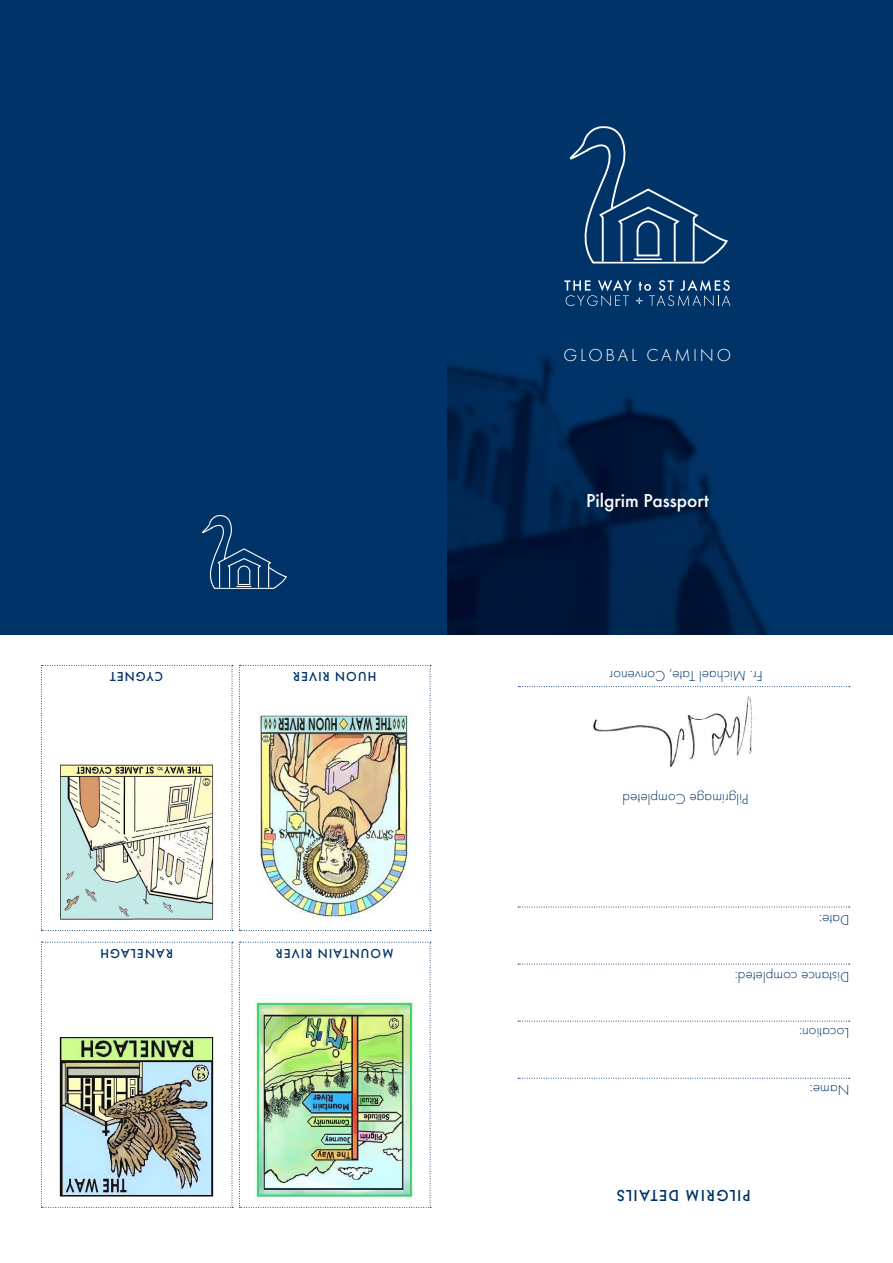
<style>
.page{position:relative;width:893px;height:1263px;background:#fff}
.page>*{position:absolute;margin:0;border:0;box-sizing:border-box;transform-origin:0 0}
.t1{font:19.5px "Futura Medium A";color:#fff}
.t2{font:300 18px "Futura PT";letter-spacing:.15em;color:#fff}
.t3{font:16.5px "Futura Medium A";letter-spacing:.075em;color:#003367}
.t4{font:15px "Futura Light A";color:#003367}
.t5{font:13.5px "Futura Medium A";letter-spacing:.075em;color:#003367}
</style>
<div class="page">
<div style="left:427px;top:0;width:466px;height:634px;background:#003367"></div>
<img style="left:447px;top:305px;width:322px;height:329px">
<svg style="left:569px;top:126px;width:159px;height:138px"></svg>
<svg style="left:564px;top:280px;width:166px;height:26px"></svg>
<div style="left:0;top:0;width:446px;height:634px;background:#003367"></div>
<svg style="left:202px;top:515px;width:85px;height:74px"></svg>
<svg style="left:239px;top:942px;width:192px;height:266px"></svg>
<img style="left:255px;top:998px;width:160px;height:202px">
<svg style="left:41px;top:942px;width:192px;height:266px"></svg>
<img style="left:57px;top:1033px;width:160px;height:167px">
<svg style="left:239px;top:665px;width:192px;height:266px"></svg>
<img style="left:255px;top:711px;width:160px;height:212px">
<svg style="left:41px;top:665px;width:192px;height:266px"></svg>
<img style="left:57px;top:760px;width:160px;height:163px">
<svg style="left:518px;top:1078px;width:332px;height:1px"></svg>
<svg style="left:518px;top:1021px;width:332px;height:1px"></svg>
<svg style="left:518px;top:964px;width:332px;height:1px"></svg>
<svg style="left:518px;top:907px;width:332px;height:1px"></svg>
<svg style="left:518px;top:686px;width:332px;height:1px"></svg>
<img style="left:592px;top:696px;width:161px;height:70px">
<p class="t5" style="left:163px;top:684px;width:55px;rotate:-180deg">CYGNET</p>
<p class="t5" style="left:376px;top:684px;width:85px;rotate:-180deg">HUON RIVER</p>
<p class="t5" style="left:173px;top:961px;width:74px;rotate:-180deg">RANELAGH</p>
<p class="t5" style="left:394px;top:961px;width:120px;rotate:-180deg">MOUNTAIN RIVER</p>
<p class="t2" style="left:564px;top:345px;width:169px">GLOBAL CAMINO</p>
<p class="t1" style="left:586px;top:489px;width:124px">Pilgrim Passport</p>
<p class="t4" style="left:763px;top:684px;width:155px;rotate:-180deg">Fr. Michael Tate, Convenor</p>
<p class="t4" style="left:749px;top:807px;width:128px;rotate:-180deg">Pilgrimage Completed</p>
<p class="t4" style="left:849px;top:928px;width:32px;rotate:-180deg">Date:</p>
<p class="t4" style="left:849px;top:985px;width:116px;rotate:-180deg">Distance completed:</p>
<p class="t4" style="left:849px;top:1041px;width:52px;rotate:-180deg">Location:</p>
<p class="t3" style="left:751px;top:1205px;width:136px;rotate:-180deg">PILGRIM DETAILS</p>
<p class="t4" style="left:849px;top:1097px;width:41px;rotate:-180deg">Name:</p>
</div>
